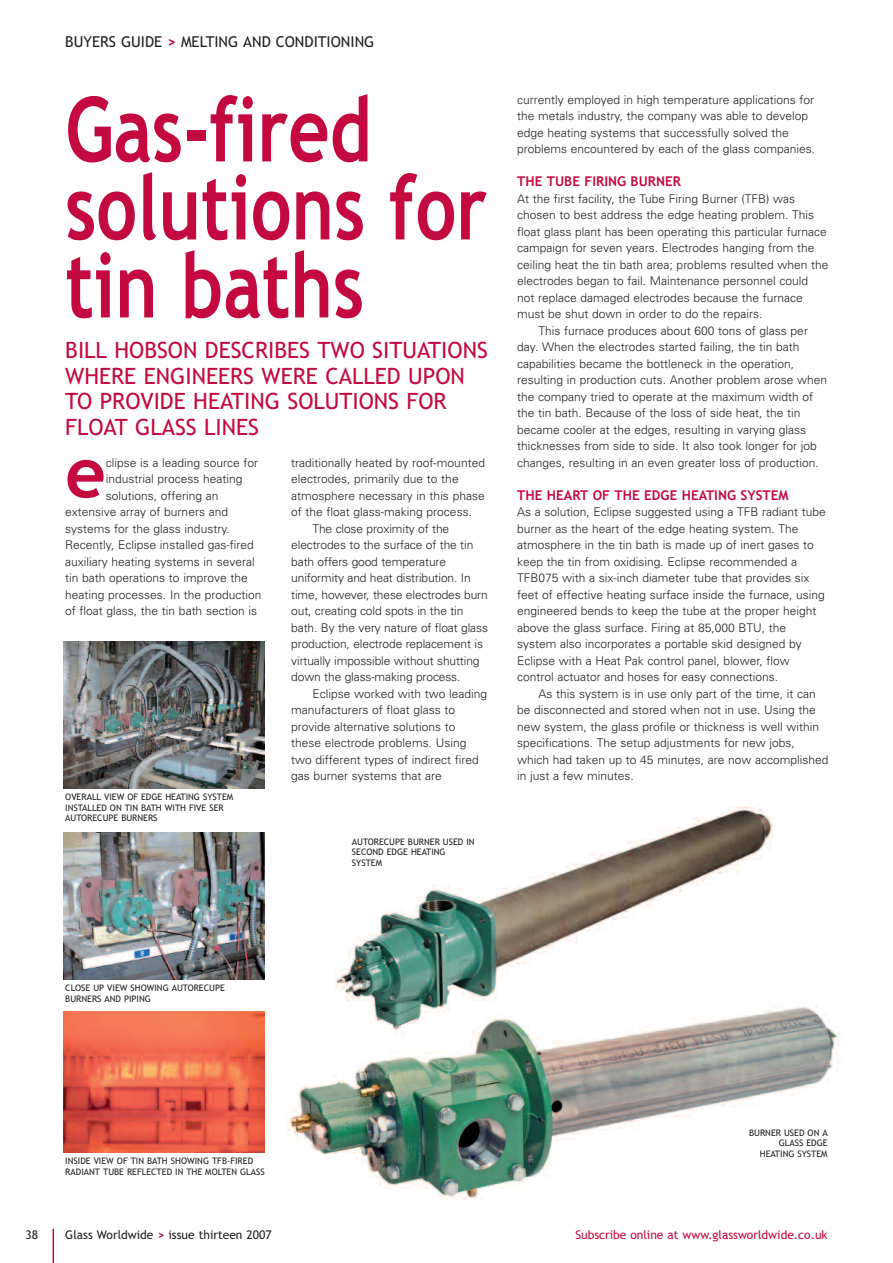
<style>
.page{position:relative;width:893px;height:1263px;background:#fff}
.page>*{position:absolute;margin:0;border:0;box-sizing:border-box;transform-origin:0 0}
.t1{font:700 90px/78px "Trebuchet MS";color:#c40941;scale:.8 1}
.t2{font:700 70.65px "Trebuchet MS";color:#c40941}
.t3{font:22.5px/25.5px "Trebuchet MS";color:#c40941}
.t4{font:15px "Trebuchet MS";color:#231f20}
.t5{font:700 13.5px "Trebuchet MS";color:#c40941}
.t6{font:300 12px/16.5px "Univers";color:#231f20}
.t7{font:12px "Trebuchet MS";color:#c40941}
.t8{font:12px "Trebuchet MS";color:#231f20}
.t9{font:9px/10.5px "Trebuchet MS";color:#231f20}
.s1{font-weight:700;color:#c40941}
</style>
<div class="page">
<img style="left:264px;top:1003px;width:577px;height:197px">
<hr style="left:53px;top:1229px;width:1px;height:34px;background:#c40941">
<img style="left:324px;top:806px;width:453px;height:232px">
<img style="left:64px;top:1011px;width:200px;height:141px">
<img style="left:64px;top:642px;width:200px;height:146px">
<img style="left:64px;top:832px;width:200px;height:147px">
<p class="t4" style="left:65px;top:33px;width:311px">BUYERS GUIDE <span class="s1">&gt;</span> MELTING AND CONDITIONING</p>
<h1 class="t1" style="left:65px;top:91px;width:529px">Gas-fired solutions for tin baths</h1>
<h3 class="t3" style="left:65px;top:338px;width:424px">BILL HOBSON DESCRIBES TWO SITUATIONS<br>WHERE ENGINEERS WERE CALLED UPON<br>TO PROVIDE HEATING SOLUTIONS FOR<br>FLOAT GLASS LINES</h3>
<p class="t6" style="left:291px;top:455px;width:195px">traditionally heated by roof-mounted</p>
<p class="t6" style="left:291px;top:472px;width:169px">electrodes, primarily due to the</p>
<p class="t6" style="left:291px;top:488px;width:195px">atmosphere necessary in this phase</p>
<p class="t6" style="left:291px;top:505px;width:182px">of the float glass-making process.</p>
<p class="t6" style="left:313px;top:521px;width:138px">The close proximity of the</p>
<p class="t6" style="left:291px;top:538px;width:184px">electrodes to the surface of the tin</p>
<p class="t6" style="left:291px;top:554px;width:156px">bath offers good temperature</p>
<p class="t6" style="left:291px;top:571px;width:181px">uniformity and heat distribution. In</p>
<p class="t6" style="left:291px;top:587px;width:198px">time, however, these electrodes burn</p>
<p class="t6" style="left:291px;top:604px;width:174px">out, creating cold spots in the tin</p>
<p class="t6" style="left:291px;top:620px;width:198px">bath. By the very nature of float glass</p>
<p class="t6" style="left:291px;top:637px;width:193px">production, electrode replacement is</p>
<p class="t6" style="left:291px;top:653px;width:190px">virtually impossible without shutting</p>
<p class="t6" style="left:291px;top:670px;width:171px">down the glass-making process.</p>
<p class="t6" style="left:313px;top:686px;width:176px">Eclipse worked with two leading</p>
<p class="t6" style="left:291px;top:703px;width:166px">manufacturers of float glass to</p>
<p class="t6" style="left:291px;top:719px;width:166px">provide alternative solutions to</p>
<p class="t6" style="left:291px;top:736px;width:177px">these electrode problems. Using</p>
<p class="t6" style="left:291px;top:752px;width:189px">two different types of indirect fired</p>
<p class="t6" style="left:291px;top:769px;width:152px">gas burner systems that are</p>
<h2 class="t2" style="left:65px;top:432px;width:42px">e</h2>
<p class="t6" style="left:106px;top:455px;width:154px">clipse is a leading source for</p>
<p class="t6" style="left:106px;top:472px;width:138px">industrial process heating</p>
<p class="t6" style="left:106px;top:488px;width:114px">solutions, offering an</p>
<p class="t6" style="left:65px;top:505px;width:164px">extensive array of burners and</p>
<p class="t6" style="left:65px;top:521px;width:166px">systems for the glass industry.</p>
<p class="t6" style="left:65px;top:538px;width:190px">Recently, Eclipse installed gas-fired</p>
<p class="t6" style="left:65px;top:554px;width:191px">auxiliary heating systems in several</p>
<p class="t6" style="left:65px;top:571px;width:184px">tin bath operations to improve the</p>
<p class="t6" style="left:65px;top:587px;width:198px">heating processes. In the production</p>
<p class="t6" style="left:65px;top:604px;width:193px">of float glass, the tin bath section is</p>
<p class="t9" style="left:65px;top:792px;width:169px">OVERALL VIEW OF EDGE HEATING SYSTEM<br>INSTALLED ON TIN BATH WITH FIVE SER<br>AUTORECUPE BURNERS</p>
<p class="t9" style="left:352px;top:836px;width:124px">AUTORECUPE BURNER USED IN<br>SECOND EDGE HEATING<br>SYSTEM</p>
<p class="t6" style="left:517px;top:92px;width:299px">currently employed in high temperature applications for the metals industry, the company was able to develop edge heating systems that successfully solved the problems encountered by each of the glass companies.</p>
<p class="t5" style="left:517px;top:173px;width:165px">THE TUBE FIRING BURNER</p>
<p class="t6" style="left:517px;top:191px;width:280px">At the first facility, the Tube Firing Burner (TFB) was</p>
<p class="t6" style="left:517px;top:208px;width:298px">chosen to best address the edge heating problem. This</p>
<p class="t6" style="left:517px;top:224px;width:311px">float glass plant has been operating this particular furnace</p>
<p class="t6" style="left:517px;top:241px;width:299px">campaign for seven years. Electrodes hanging from the</p>
<p class="t6" style="left:517px;top:257px;width:313px">ceiling heat the tin bath area; problems resulted when the</p>
<p class="t6" style="left:517px;top:274px;width:292px">electrodes began to fail. Maintenance personnel could</p>
<p class="t6" style="left:517px;top:290px;width:287px">not replace damaged electrodes because the furnace</p>
<p class="t6" style="left:517px;top:307px;width:247px">must be shut down in order to do the repairs.</p>
<p class="t6" style="left:538px;top:323px;width:271px">This furnace produces about 600 tons of glass per</p>
<p class="t6" style="left:517px;top:340px;width:284px">day. When the electrodes started failing, the tin bath</p>
<p class="t6" style="left:517px;top:356px;width:278px">capabilities became the bottleneck in the operation,</p>
<p class="t6" style="left:517px;top:373px;width:311px">resulting in production cuts. Another problem arose when</p>
<p class="t6" style="left:517px;top:389px;width:297px">the company tried to operate at the maximum width of</p>
<p class="t6" style="left:517px;top:406px;width:285px">the tin bath. Because of the loss of side heat, the tin</p>
<p class="t6" style="left:517px;top:422px;width:290px">became cooler at the edges, resulting in varying glass</p>
<p class="t6" style="left:517px;top:439px;width:301px">thicknesses from side to side. It also took longer for job</p>
<p class="t6" style="left:517px;top:455px;width:303px">changes, resulting in an even greater loss of production.</p>
<p class="t5" style="left:517px;top:487px;width:273px">THE HEART OF THE EDGE HEATING SYSTEM</p>
<p class="t6" style="left:517px;top:505px;width:310px">As a solution, Eclipse suggested using a TFB radiant tube burner as the heart of the edge heating system. The atmosphere in the tin bath is made up of inert gases to keep the tin from oxidising. Eclipse recommended a TFB075 with a six-inch diameter tube that provides six feet of effective heating surface inside the furnace, using engineered bends to keep the tube at the proper height above the glass surface. Firing at 85,000 BTU, the system also incorporates a portable skid designed by Eclipse with a Heat Pak control panel, blower, flow control actuator and hoses for easy connections.</p>
<p class="t6" style="left:517px;top:686px;width:313px;text-indent:21px">As this system is in use only part of the time, it can be disconnected and stored when not in use. Using the new system, the glass profile or thickness is well within specifications. The setup adjustments for new jobs, which had taken up to 45 minutes, are now accomplished in just a few minutes.</p>
<p class="t9" style="left:65px;top:983px;width:161px">CLOSE UP VIEW SHOWING AUTORECUPE<br>BURNERS AND PIPING</p>
<p class="t9" style="left:65px;top:1156px;width:201px">INSIDE VIEW OF TIN BATH SHOWING TFB-FIRED<br>RADIANT TUBE REFLECTED IN THE MOLTEN GLASS</p>
<p class="t9" style="left:749px;top:1127px;width:80px;text-align:right">BURNER USED ON A<br>GLASS EDGE<br>HEATING SYSTEM</p>
<p class="t8" style="left:65px;top:1228px;width:208px">Glass Worldwide <span class="s1">&gt;</span> issue thirteen 2007</p>
<p class="t8" style="left:26px;top:1228px;width:14px">38</p>
<p class="t7" style="left:575px;top:1228px;width:254px">Subscribe online at www.glassworldwide.co.uk</p>
</div>
